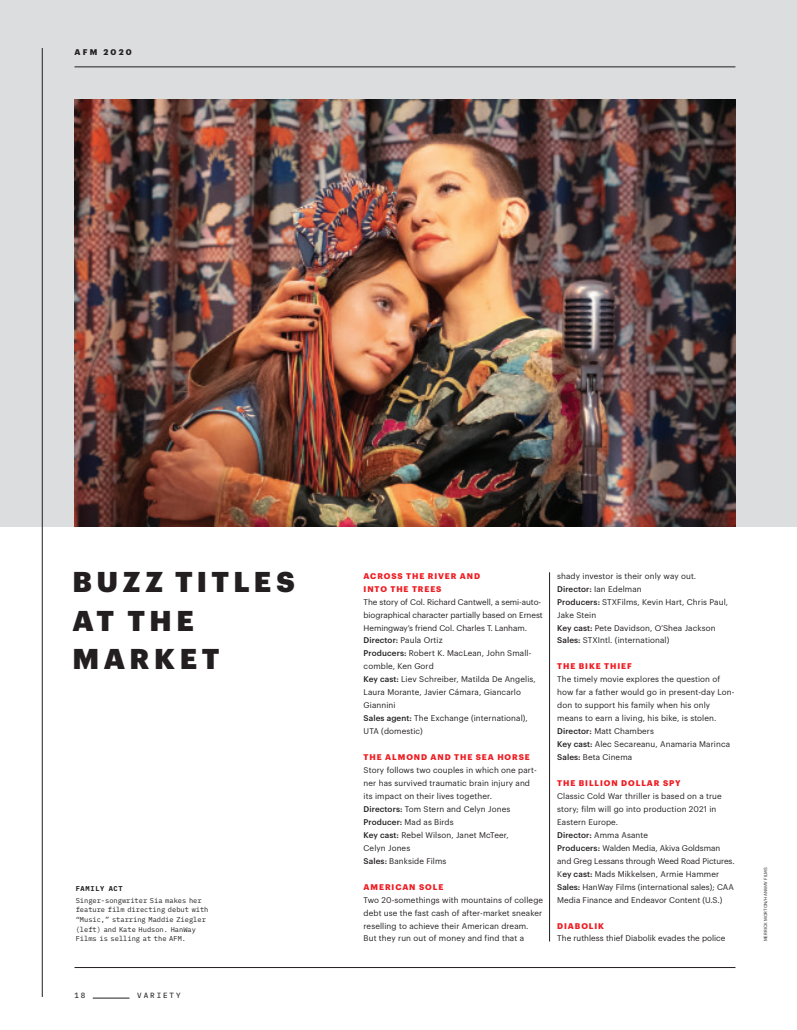
<style>
.page{position:relative;width:797px;height:1030px;background:#fff}
.page>*{position:absolute;margin:0;border:0;box-sizing:border-box;transform-origin:0 0}
.t1{font:900 28.12px/38.9px "Graphik";letter-spacing:.16em;color:#231f20}
.t2{font:8.12px/13px "Graphik";letter-spacing:.015em;color:#231f20}
.t3{font:700 8.12px/13px "Graphik";letter-spacing:.115em;color:#ee1d23}
.t4{font:700 8.12px "Graphik";letter-spacing:.275em;color:#231f20}
.t5{font:7.5px "IBM Plex Mono Text";letter-spacing:.255em;color:#231f20}
.t6{font:7px/9.8px "IBM Plex Mono";color:#231f20}
.t7{font:700 7px "IBM Plex Mono";letter-spacing:.1em;color:#231f20}
.t8{font:4.38px "Graphik";letter-spacing:.025em;color:#231f20}
.s1{font-weight:500}
</style>
<div class="page">
<hr style="left:74px;top:967px;width:661px;height:1px;background:#231f20">
<hr style="left:93px;top:998px;width:36px;height:1px;background:#231f20">
<div style="left:0;top:0;width:797px;height:527px;background:#dcdddf"></div>
<hr style="left:74px;top:67px;width:661px;height:1px;background:#231f20">
<hr style="left:42px;top:48px;width:1px;height:949px;background:#231f20">
<hr style="left:549px;top:572px;width:1px;height:369px;background:#231f20">
<img style="left:74px;top:99px;width:661px;height:428px">
<p class="t4" style="left:75px;top:45px;width:59px">AFM 2020</p>
<h1 class="t1" style="left:72px;top:559px;width:224px">BUZZ TITLES<br>AT THE<br>MARKET</h1>
<p class="t2" style="left:557px;top:569px;width:172px">shady investor is their only way out.<br><span class="s1">Director:</span> Ian Edelman<br><span class="s1">Producers:</span> STXFilms, Kevin Hart, Chris Paul,<br>Jake Stein<br><span class="s1">Key cast:</span> Pete Davidson, O’Shea Jackson<br><span class="s1">Sales:</span> STXIntl. (international)</p>
<p class="t3" style="left:364px;top:569px;width:118px">ACROSS THE RIVER AND<br>INTO THE TREES</p>
<p class="t2" style="left:364px;top:594px;width:181px">The story of Col. Richard Cantwell, a semi-auto&shy;biographical character partially based on Ernest Hemingway’s friend Col. Charles T. Lanham.<br><span class="s1">Director:</span> Paula Ortiz<br><span class="s1">Producers:</span> Robert K. MacLean, John Small&shy;comble, Ken Gord<br><span class="s1">Key cast:</span> Liev Schreiber, Matilda De Angelis, Laura Morante, Javier Cámara, Giancarlo Giannini<br><span class="s1">Sales agent:</span> The Exchange (international), UTA (domestic)</p>
<p class="t3" style="left:364px;top:750px;width:168px">THE ALMOND AND THE SEA HORSE</p>
<p class="t2" style="left:364px;top:763px;width:175px">Story follows two couples in which one part&shy;ner has survived traumatic brain injury and its impact on their lives together.<br><span class="s1">Directors:</span> Tom Stern and Celyn Jones<br><span class="s1">Producer:</span> Mad as Birds<br><span class="s1">Key cast:</span> Rebel Wilson, Janet McTeer,<br>Celyn Jones<br><span class="s1">Sales:</span> Bankside Films</p>
<p class="t3" style="left:364px;top:879px;width:81px">AMERICAN SOLE</p>
<p class="t2" style="left:364px;top:892px;width:181px">Two 20-somethings with mountains of college debt use the fast cash of after-market sneaker reselling to achieve their American dream.<br>But they run out of money and find that a</p>
<p class="t3" style="left:557px;top:659px;width:76px">THE BIKE THIEF</p>
<p class="t2" style="left:557px;top:672px;width:179px">The timely movie explores the question of how far a father would go in present-day Lon&shy;don to support his family when his only means to earn a living, his bike, is stolen.<br><span class="s1">Director:</span> Matt Chambers<br><span class="s1">Key cast:</span> Alec Secareanu, Anamaria Marinca <span class="s1">Sales:</span> Beta Cinema</p>
<p class="t3" style="left:557px;top:776px;width:125px">THE BILLION DOLLAR SPY</p>
<p class="t2" style="left:557px;top:789px;width:179px">Classic Cold War thriller is based on a true story; film will go into production 2021 in Eastern Europe.<br><span class="s1">Director:</span> Amma Asante<br><span class="s1">Producers:</span> Walden Media, Akiva Goldsman and Greg Lessans through Weed Road Pictures.<br>K<span class="s1">ey cast:</span> Mads Mikkelsen, Armie Hammer <span class="s1">Sales:</span> HanWay Films (international sales); CAA Media Finance and Endeavor Content (U.S.)</p>
<p class="t3" style="left:557px;top:918px;width:48px">DIABOLIK</p>
<p class="t2" style="left:557px;top:931px;width:170px">The ruthless thief Diabolik evades the police</p>
<p class="t7" style="left:76px;top:883px;width:48px">FAMILY ACT</p>
<p class="t6" style="left:76px;top:895px;width:134px">Singer-songwriter Sia makes her feature film directing debut with “Music,” starring Maddie Ziegler (left) and Kate Hudson. HanWay<br>Films is selling at the AFM.</p>
<p class="t5" style="left:74px;top:990px;width:12px">1 8</p>
<p class="t5" style="left:137px;top:990px;width:45px">VARIETY</p>
<p class="t8" style="left:762px;top:941px;width:76px;rotate:-90deg">MERRICK MORTON/HANWAY FILMS</p>
</div>
